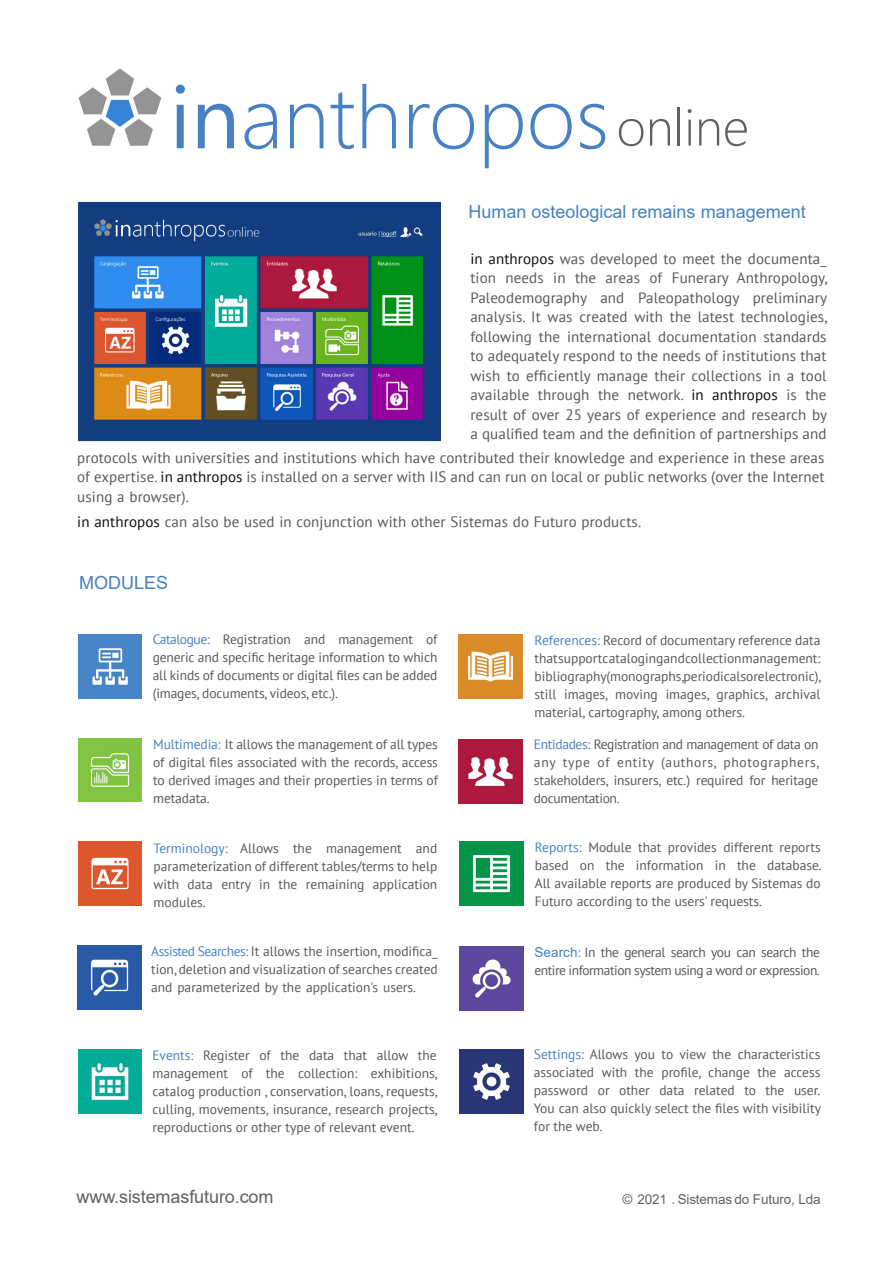
<style>
.page{position:relative;width:893px;height:1262px;background:#fff}
.page>*{position:absolute;margin:0;border:0;box-sizing:border-box;transform-origin:0 0}
.t1{font:300 87px "Segoe UI";color:#4781c3}
.t2{font:18px "Arial";color:#4781c3}
.t3{font:18px "Arial";letter-spacing:-.005em;color:#626160}
.t4{font:15px/19.5px "PT Sans";letter-spacing:.01em;color:#57585a;text-align:justify}
.t5{font:13.5px/18px "PT Sans";color:#57585a;text-align:justify}
.t6{font:13.5px/18px "PT Sans";letter-spacing:-.035em;color:#57585a}
.t7{font:13.5px "Arial";letter-spacing:-.01em;color:#626160}
.s1{font-weight:400}
.s2{color:#0f0e0b}
.s3{color:#4781c3}
.s4{font-family:"Arial";color:#4781c3}
.s5{color:#4682c3}
</style>
<div class="page">
<svg style="left:619px;top:119px;width:24px;height:27px"></svg>
<svg style="left:650px;top:119px;width:20px;height:27px"></svg>
<hr style="left:678px;top:107px;width:2px;height:39px;background:#626160">
<svg style="left:687px;top:109px;width:4px;height:37px"></svg>
<svg style="left:699px;top:119px;width:20px;height:27px"></svg>
<svg style="left:725px;top:119px;width:22px;height:27px"></svg>
<img style="left:78px;top:68px;width:84px;height:78px">
<img style="left:79px;top:203px;width:362px;height:237px">
<div style="left:76px;top:200px;width:370px;height:243px;border:2px solid #fff"></div>
<img style="left:78px;top:738px;width:64px;height:64px">
<img style="left:459px;top:739px;width:63px;height:64px">
<img style="left:78px;top:634px;width:64px;height:64px">
<img style="left:78px;top:842px;width:64px;height:63px">
<img style="left:459px;top:946px;width:64px;height:64px">
<img style="left:459px;top:1049px;width:64px;height:64px">
<img style="left:78px;top:1049px;width:64px;height:64px">
<img style="left:459px;top:634px;width:64px;height:64px">
<img style="left:460px;top:842px;width:63px;height:64px">
<img style="left:78px;top:945px;width:64px;height:64px">
<h1 class="t1" style="left:170px;top:85px;width:441px"><span class="s1">in</span>anthropos</h1>
<h2 class="t2" style="left:468px;top:205px;width:339px">Human osteological remains management</h2>
<p class="t4" style="left:470px;top:250px;width:359px"><span class="s2">in anthropos</span> was developed to meet the documenta_ tion needs in the areas of Funerary Anthropology, Paleodemography and Paleopathology preliminary analysis. It was created with the latest technologies, following the international documentation standards to adequately respond to the needs of institutions that wish to efficiently manage their collections in a tool available through the network. <span class="s2">in anthropos</span> is the result of over 25 years of experience and research by a qualified team and the definition of partnerships and</p>
<p class="t4" style="left:77px;top:449px;width:748px">protocols with universities and institutions which have contributed their knowledge and experience in these areas of expertise. <span class="s2">in anthropos</span> is installed on a server with IIS and can run on local or public networks (over the Internet using a browser).</p>
<p class="t4" style="left:77px;top:513px;width:565px"><span class="s2">in anthropos</span> can also be used in conjunction with other Sistemas do Futuro products.</p>
<h2 class="t2" style="left:79px;top:575px;width:91px">MODULES</h2>
<p class="t5" style="left:153px;top:631px;width:286px"><span class="s3">Catalogue:</span> Registration and management of generic and specific heritage information to which all kinds of documents or digital files can be added (images, documents, videos, etc.).</p>
<p class="t5" style="left:534px;top:632px;width:288px"><span class="s3">References:</span> Record of documentary reference data thatsupportcatalogingandcollectionmanagement: bibliography(monographs,periodicalsorelectronic), still images, moving images, graphics, archival material, cartography, among others.</p>
<p class="t5" style="left:153px;top:736px;width:286px"><span class="s3">Multimedia:</span> It allows the management of all types of digital files associated with the records, access to derived images and their properties in terms of metadata.</p>
<p class="t5" style="left:534px;top:736px;width:287px"><span class="s3">Entidades:</span> Registration and management of data on any type of entity (authors, photographers, stakeholders, insurers, etc.) required for heritage documentation.</p>
<p class="t5" style="left:154px;top:840px;width:285px"><span class="s3">Terminology:</span> Allows the management and parameterization of different tables/terms to help with data entry in the remaining application modules.</p>
<p class="t5" style="left:535px;top:839px;width:288px"><span class="s3">Reports:</span> Module that provides different reports based on the information in the database.<br>All available reports are produced by Sistemas do Futuro according to the users' requests.</p>
<p class="t5" style="left:151px;top:943px;width:288px"><span class="s3">Assisted Searches:</span> It allows the insertion, modifica_ tion, deletion and visualization of searches created and parameterized by the application's users.</p>
<p class="t5" style="left:152px;top:1047px;width:287px"><span class="s3">Events:</span> Register of the data that allow the management of the collection: exhibitions, catalog production , conservation, loans, requests, culling, movements, insurance, research projects, reproductions or other type of relevant event.</p>
<h2 class="t3" style="left:76px;top:1189px;width:198px">www.sistemasfuturo.com</h2>
<p class="t6" style="left:534px;top:944px;width:287px"><span class="s4">Search</span><span class="s3">:</span> In the general search you can search the entire information system using a word or expression.</p>
<p class="t5" style="left:534px;top:1046px;width:288px"><span class="s5">Settings:</span> Allows you to view the characteristics associated with the profile, change the access password or other data related to the user.<br>You can also quickly select the files with visibility for the web.</p>
<p class="t7" style="left:622px;top:1193px;width:200px">© 2021 . Sistemas do Futuro, Lda</p>
</div>
